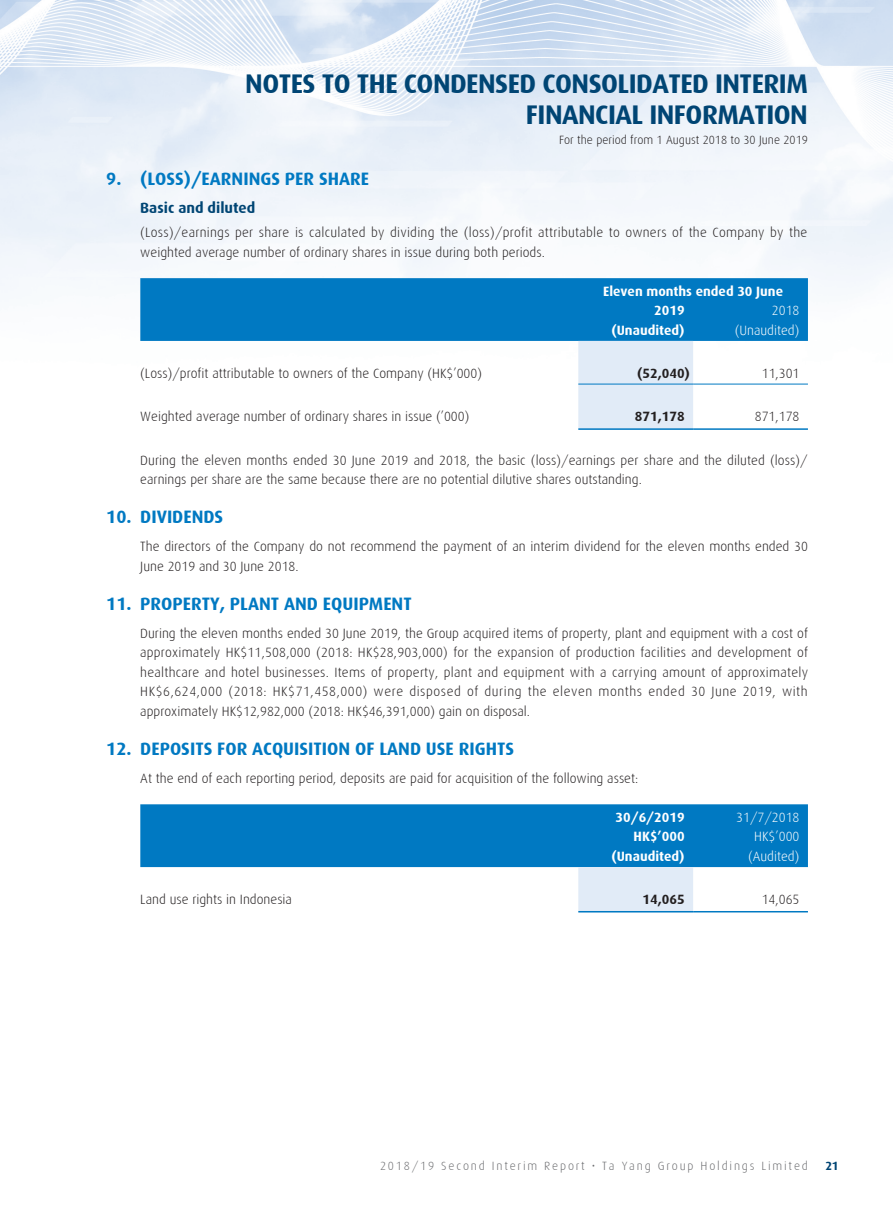
<style>
.page{position:relative;width:893px;height:1212px;background:#fff}
.page>*{position:absolute;margin:0;border:0;box-sizing:border-box;transform-origin:0 0}
.t1{font:700 27px/31.5px "Dax";letter-spacing:-.02em;color:#004574;text-align:right}
.t2{font:700 18px "Dax";color:#0079c2}
.t3{font:700 15px "Dax";color:#004574}
.t4{font:300 13.5px/19.5px "Dax";color:#231f20}
.t5{font:300 13.5px/19.5px "Dax";letter-spacing:.02em;color:#231f20}
.t6{font:700 13.5px/19.5px "Dax";color:#fff}
.t7{font:300 13.5px "Dax";color:#fff}
.t8{font:700 13.5px "Dax";color:#231f20}
.t9{font:300 12px "Dax";letter-spacing:.15em;color:#6c6d70}
.t10{font:300 12px "Dax";color:#231f20}
.t11{font:700 12px "Dax";color:#004574}
</style>
<div class="page">
<img style="left:0;top:0;width:893px;height:913px">
<svg style="left:140px;top:278px;width:668px;height:152px"></svg>
<hr style="left:578px;top:384px;width:115px;height:1px;background:#0079c2">
<hr style="left:693px;top:384px;width:115px;height:1px;background:#0079c2">
<hr style="left:578px;top:428px;width:115px;height:2px;background:#0079c2">
<hr style="left:693px;top:428px;width:115px;height:2px;background:#0079c2">
<svg style="left:140px;top:804px;width:668px;height:108px"></svg>
<hr style="left:578px;top:911px;width:115px;height:1px;background:#0079c2">
<hr style="left:693px;top:911px;width:115px;height:1px;background:#0079c2">
<h1 class="t1" style="left:245px;top:68px;width:564px">NOTES TO THE CONDENSED CONSOLIDATED INTERIM<br>FINANCIAL INFORMATION</h1>
<p class="t10" style="left:559px;top:134px;width:250px">For the period from 1 August 2018 to 30 June 2019</p>
<h2 class="t2" style="left:106px;top:169px;width:264px">9. (LOSS)/EARNINGS PER SHARE</h2>
<p class="t3" style="left:140px;top:200px;width:117px">Basic and diluted</p>
<p class="t5" style="left:140px;top:223px;width:668px">(Loss)/earnings per share is calculated by dividing the (loss)/profit attributable to owners of the Company by the weighted average number of ordinary shares in issue during both periods.</p>
<p class="t6" style="left:654px;top:281px;width:130px;text-indent:-51px">Eleven months ended 30 June<br>2019</p>
<p class="t7" style="left:772px;top:303px;width:29px">2018</p>
<p class="t6" style="left:611px;top:320px;width:75px">(Unaudited)</p>
<p class="t7" style="left:735px;top:322px;width:66px">(Unaudited)</p>
<p class="t4" style="left:140px;top:363px;width:343px">(Loss)/profit attributable to owners of the Company (HK$’000)</p>
<p class="t8" style="left:637px;top:365px;width:54px">(52,040)</p>
<p class="t4" style="left:762px;top:363px;width:39px">11,301</p>
<p class="t4" style="left:140px;top:407px;width:331px">Weighted average number of ordinary shares in issue (’000)</p>
<p class="t8" style="left:635px;top:409px;width:51px">871,178</p>
<p class="t4" style="left:755px;top:407px;width:46px">871,178</p>
<p class="t4" style="left:140px;top:450px;width:669px">During the eleven months ended 30 June 2019 and 2018, the basic (loss)/earnings per share and the diluted (loss)/ earnings per share are the same because there are no potential dilutive shares outstanding.</p>
<h2 class="t2" style="left:106px;top:507px;width:119px">10. DIVIDENDS</h2>
<p class="t4" style="left:140px;top:537px;width:669px">The directors of the Company do not recommend the payment of an interim dividend for the eleven months ended 30<br>June 2019 and 30 June 2018.</p>
<h2 class="t2" style="left:106px;top:593px;width:307px">11. PROPERTY, PLANT AND EQU IPMENT</h2>
<p class="t4" style="left:140px;top:623px;width:669px;text-align:justify">During the eleven months ended 30 June 2019, the Group acquired items of property, plant and equipment with a cost of approximately HK$11,508,000 (2018: HK$28,903,000) for the expansion of production facilities and development of healthcare and hotel businesses. Items of property, plant and equipment with a carrying amount of approximately HK$6,624,000 (2018: HK$71,458,000) were disposed of during the eleven months ended 30 June 2019, with approximately HK$12,982,000 (2018: HK$46,391,000) gain on disposal.</p>
<h2 class="t2" style="left:106px;top:738px;width:409px">12. DEPOSITS FOR ACQU ISITION OF LAND USE RIGHTS</h2>
<p class="t4" style="left:140px;top:768px;width:499px">At the end of each reporting period, deposits are paid for acquisition of the following asset:</p>
<p class="t6" style="left:616px;top:807px;width:71px">30/6/2019</p>
<p class="t7" style="left:736px;top:810px;width:65px">31/7/2018</p>
<p class="t6" style="left:633px;top:827px;width:53px">HK$’000</p>
<p class="t7" style="left:754px;top:829px;width:47px">HK$’000</p>
<p class="t6" style="left:611px;top:846px;width:75px">(Unaudited)</p>
<p class="t7" style="left:748px;top:849px;width:53px">(Audited)</p>
<p class="t4" style="left:140px;top:890px;width:153px">Land use rights in Indonesia</p>
<p class="t8" style="left:642px;top:892px;width:44px">14,065</p>
<p class="t4" style="left:762px;top:890px;width:39px">14,065</p>
<p class="t9" style="left:380px;top:1159px;width:429px">2018/19 Second Interim Report • Ta Yang Group Holdings Limited</p>
<p class="t11" style="left:825px;top:1159px;width:15px">21</p>
</div>
